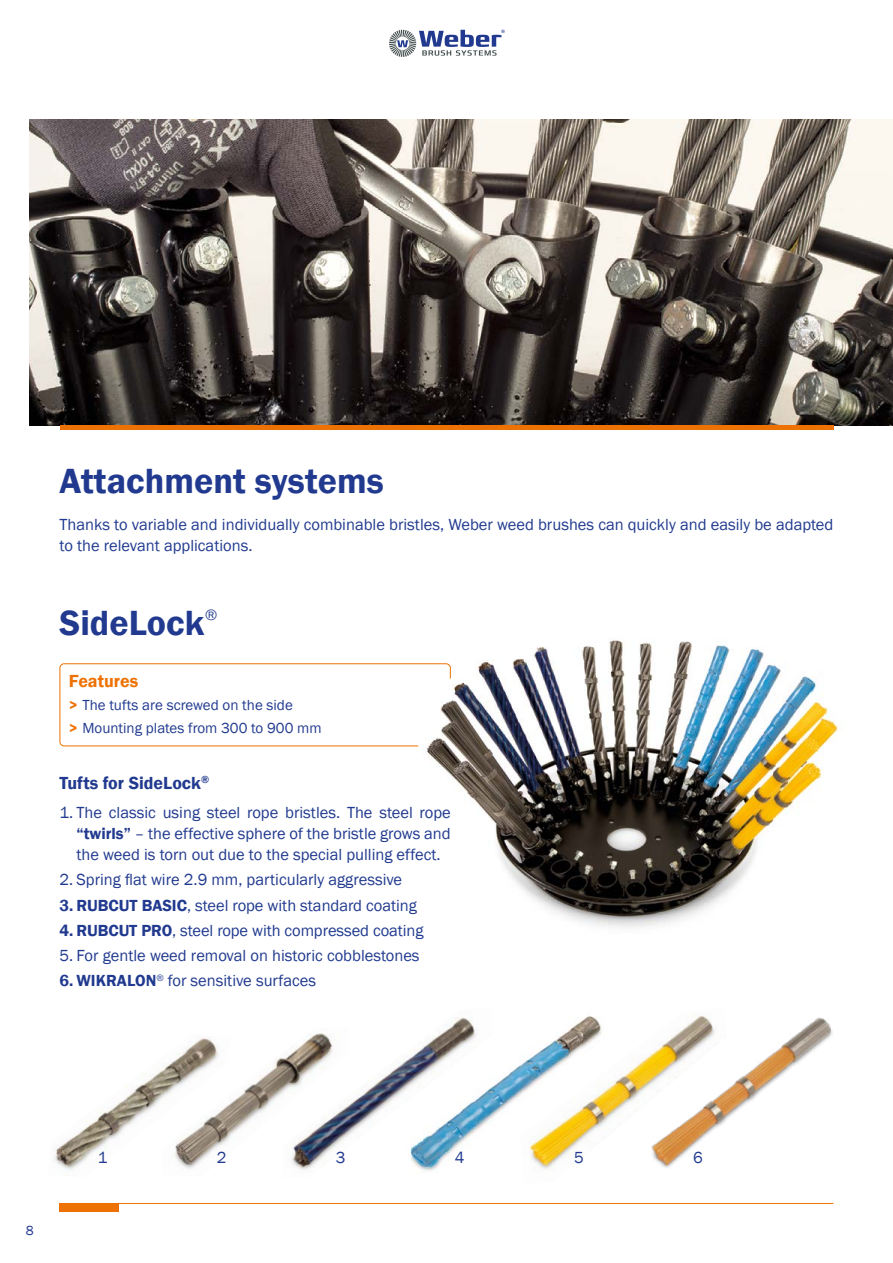
<style>
.page{position:relative;width:893px;height:1263px;background:#fff}
.page>*{position:absolute;margin:0;border:0;box-sizing:border-box;transform-origin:0 0}
.t1{font:600 36px "Franklin Gothic";color:#213a8f}
.t2{font:600 18px "Franklin Gothic";color:#213a8f}
.t3{font:600 18px "Franklin Gothic";color:#ee7203}
.t4{font:16.5px/21px "Franklin Gothic";color:#213a8f}
.t5{font:15.75px "Franklin Gothic";color:#213a8f}
.t6{font:15px/23.1px "Franklin Gothic";color:#213a8f}
.t7{font:13.5px "Franklin Gothic";color:#213a8f}
.s1{font-weight:600;color:#ee7203}
.s2{font-weight:600}
</style>
<div class="page">
<hr style="left:60px;top:1203px;width:773px;height:1px;background:#ee7203">
<div style="left:60px;top:1203px;width:59px;height:9px;background:#ee7203"></div>
<svg style="left:389px;top:30px;width:115px;height:27px"></svg>
<img style="left:492px;top:1065px;width:28px;height:54px">
<img style="left:520px;top:1016px;width:113px;height:154px">
<img style="left:349px;top:1017px;width:143px;height:154px">
<img style="left:230px;top:1033px;width:119px;height:137px">
<img style="left:53px;top:1038px;width:177px;height:132px">
<img style="left:633px;top:1014px;width:200px;height:154px">
<div style="left:60px;top:663px;width:391px;height:83px;border:1px solid #ee7203;border-radius:4px"></div>
<img style="left:418px;top:640px;width:424px;height:288px">
<img style="left:30px;top:119px;width:863px;height:306px">
<hr style="left:60px;top:425px;width:773px;height:4px;background:#ee7203">
<h1 class="t1" style="left:60px;top:459px;width:326px">Attachment systems</h1>
<p class="t4" style="left:60px;top:515px;width:775px">Thanks to variable and individually combinable bristles, Weber weed brushes can quickly and easily be adapted to the relevant applications.</p>
<h1 class="t1" style="left:60px;top:601px;width:146px">SideLock</h1>
<p class="t5" style="left:205px;top:605px;width:14px">®</p>
<p class="t3" style="left:69px;top:670px;width:71px">Features</p>
<p class="t6" style="left:69px;top:694px;width:254px"><span class="s1">&gt;</span> The tufts are screwed on the side<br><span class="s1">&gt;</span> Mounting plates from 300 to 900 mm</p>
<p class="t2" style="left:60px;top:771px;width:151px">Tufts for SideLock<sup>®</sup></p>
<p class="t4" style="left:77px;top:802px;width:376px;text-align:justify;text-indent:-17px">1. The classic using steel rope bristles. The steel rope <span class="s2">“twirls”</span> – the effective sphere of the bristle grows and the weed is torn out due to the special pulling effect.</p>
<p class="t4" style="left:60px;top:870px;width:344px">2. Spring flat wire 2.9 mm, particularly aggressive</p>
<p class="t4" style="left:60px;top:895px;width:359px"><span class="s2">3. RUBCUT BASIC</span>, steel rope with standard coating</p>
<p class="t4" style="left:60px;top:920px;width:365px"><span class="s2">4. RUBCUT PRO</span>, steel rope with compressed coating</p>
<p class="t4" style="left:60px;top:945px;width:362px">5. For gentle weed removal on historic cobblestones</p>
<p class="t4" style="left:60px;top:971px;width:258px"><span class="s2">6. WIKRALON</span><sup>®</sup> for sensitive surfaces</p>
<p class="t7" style="left:26px;top:1222px;width:9px">8</p>
<p class="t4" style="left:98px;top:1147px;width:11px">1</p>
<p class="t4" style="left:217px;top:1147px;width:11px">2</p>
<p class="t4" style="left:336px;top:1147px;width:11px">3</p>
<p class="t4" style="left:455px;top:1147px;width:11px">4</p>
<p class="t4" style="left:574px;top:1147px;width:11px">5</p>
<p class="t4" style="left:693px;top:1147px;width:11px">6</p>
</div>
